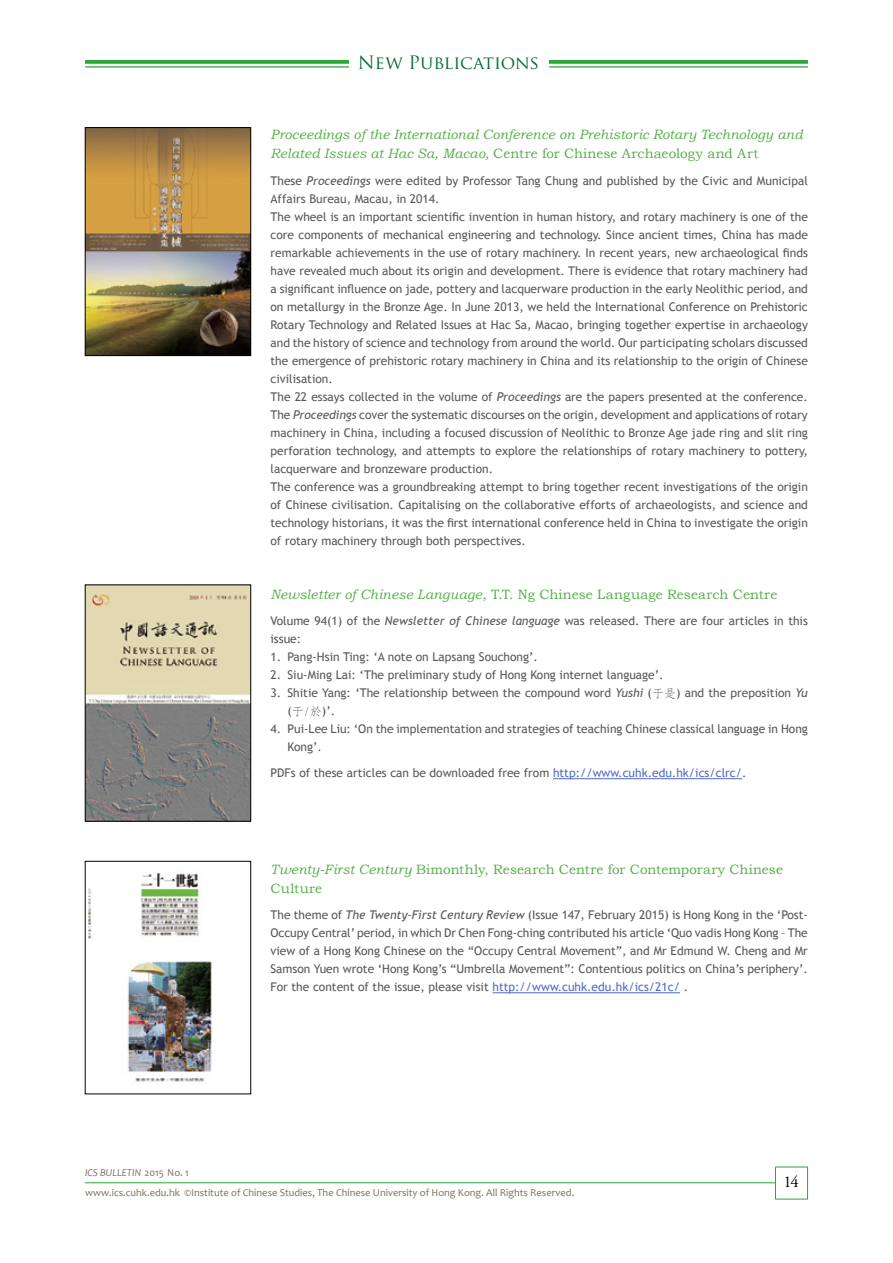
<style>
.page{position:relative;width:893px;height:1263px;background:#fff}
.page>*{position:absolute;margin:0;border:0;box-sizing:border-box;transform-origin:0 0}
.t1{font:18px "Trajan Pro";color:#046c38}
.t2{font:16.5px "Adobe Garamond Pro";color:#000}
.t3{font:13.5px/19.5px "Bookman Old Style";letter-spacing:.005em;color:#53af47}
.t4{font:italic 13.5px/19.5px "Bookman Old Style";letter-spacing:.005em;color:#53af47}
.t5{font:12px/18px "Trebuchet MS";color:#595757}
.t6{font:10.5px "Candara";color:#816d5a}
.t7{font:italic 10.5px "Candara";color:#816d5a}
.s1{font-style:normal}
.s2{font-style:italic}
.s3{font-family:"DF Fang Song W4 WIN BF"}
.s4{color:#4f69c8}
</style>
<div class="page">
<div style="left:775px;top:1166px;width:33px;height:33px;background:#fff;border:1px solid #2aa738"></div>
<hr style="left:85px;top:1182px;width:690px;height:1px;background:#2aa738">
<svg style="left:85px;top:60px;width:723px;height:4px;background:#36ac44"></svg>
<hr style="left:85px;top:66px;width:723px;height:2px;background:#2aa738">
<div style="left:349px;top:53px;width:200px;height:33px;background:#fff"></div>
<hr style="left:553px;top:778px;width:189px;height:1px;background:#4f69c8">
<hr style="left:492px;top:992px;width:188px;height:1px;background:#4f69c8">
<img style="left:87px;top:129px;width:162px;height:225px">
<div style="left:85px;top:127px;width:166px;height:229px;border:1px solid #000"></div>
<img style="left:87px;top:587px;width:162px;height:232px">
<div style="left:85px;top:585px;width:166px;height:236px;border:1px solid #000"></div>
<img style="left:88px;top:873px;width:124px;height:209px">
<h1 class="t1" style="left:358px;top:51px;width:183px">New Publications</h1>
<p class="t4" style="left:271px;top:124px;width:534px">Proceedings of the International Conference on Prehistoric Rotary Technology and<br>Related Issues at Hac Sa, Macao, <span class="s1">Centre for Chinese Archaeology and Art</span></p>
<p class="t5" style="left:271px;top:171px;width:539px">These <span class="s2">Proceedings</span> were edited by Professor Tang Chung and published by the Civic and Municipal Affairs Bureau, Macau, in 2014.<br>The wheel is an important scientific invention in human history, and rotary machinery is one of the core components of mechanical engineering and technology. Since ancient times, China has made remarkable achievements in the use of rotary machinery. In recent years, new archaeological finds have revealed much about its origin and development. There is evidence that rotary machinery had a significant influence on jade, pottery and lacquerware production in the early Neolithic period, and on metallurgy in the Bronze Age. In June 2013, we held the International Conference on Prehistoric Rotary Technology and Related Issues at Hac Sa, Macao, bringing together expertise in archaeology and the history of science and technology from around the world. Our participating scholars discussed the emergence of prehistoric rotary machinery in China and its relationship to the origin of Chinese civilisation.<br>The 22 essays collected in the volume of <span class="s2">Proceedings</span> are the papers presented at the conference.<br>The <span class="s2">Proceedings</span> cover the systematic discourses on the origin, development and applications of rotary machinery in China, including a focused discussion of Neolithic to Bronze Age jade ring and slit ring perforation technology, and attempts to explore the relationships of rotary machinery to pottery, lacquerware and bronzeware production.<br>The conference was a groundbreaking attempt to bring together recent investigations of the origin of Chinese civilisation. Capitalising on the collaborative efforts of archaeologists, and science and technology historians, it was the first international conference held in China to investigate the origin of rotary machinery through both perspectives.</p>
<p class="t3" style="left:271px;top:584px;width:508px"><span class="s2">Newsletter of Chinese Language</span>, T.T. Ng Chinese Language Research Centre</p>
<p class="t5" style="left:271px;top:611px;width:539px">Volume 94(1) of the <span class="s2">Newsletter of Chinese language</span> was released. There are four articles in this issue:</p>
<p class="t5" style="left:271px;top:647px;width:269px">1. Pang-Hsin Ting: ‘A note on Lapsang Souchong’.</p>
<p class="t5" style="left:271px;top:665px;width:395px">2. Siu-Ming Lai: ‘The preliminary study of Hong Kong internet language’.</p>
<p class="t5" style="left:288px;top:683px;width:522px;text-indent:-17px">3. Shitie Yang: ‘The relationship between the compound word <span class="s2">Yushi</span> (<span class="s3">于是</span>) and the preposition <span class="s2">Yu </span>(<span class="s3">于/於</span>)’.</p>
<p class="t5" style="left:288px;top:719px;width:522px;text-indent:-17px">4. Pui-Lee Liu: ‘On the implementation and strategies of teaching Chinese classical language in Hong<br>Kong’.</p>
<p class="t5" style="left:271px;top:764px;width:478px">PDFs of these articles can be downloaded free from <span class="s4">http://www.cuhk.edu.hk/ics/clrc/</span>.</p>
<p class="t3" style="left:271px;top:859px;width:514px"><span class="s2">Twenty-First Century</span> Bimonthly, Research Centre for Contemporary Chinese<br>Culture</p>
<p class="t5" style="left:271px;top:906px;width:539px;text-align:justify">The theme of <span class="s2">The Twenty-First Century Review</span> (Issue 147, February 2015) is Hong Kong in the ‘Post-Occupy Central’ period, in which Dr Chen Fong-ching contributed his article ‘Quo vadis Hong Kong – The view of a Hong Kong Chinese on the “Occupy Central Movement”, and Mr Edmund W. Cheng and Mr Samson Yuen wrote ‘Hong Kong’s “Umbrella Movement”: Contentious politics on China’s periphery’.<br>For the content of the issue, please visit <span class="s4">http://www.cuhk.edu.hk/ics/21c/</span> .</p>
<p class="t7" style="left:85px;top:1166px;width:105px">ICS BULLETIN <span class="s1">2015 No. 1</span></p>
<p class="t6" style="left:85px;top:1186px;width:491px">www.ics.cuhk.edu.hk ©Institute of Chinese Studies, The Chinese University of Hong Kong. All Rights Reserved.</p>
<h2 class="t2" style="left:783px;top:1172px;width:17px">14</h2>
</div>
